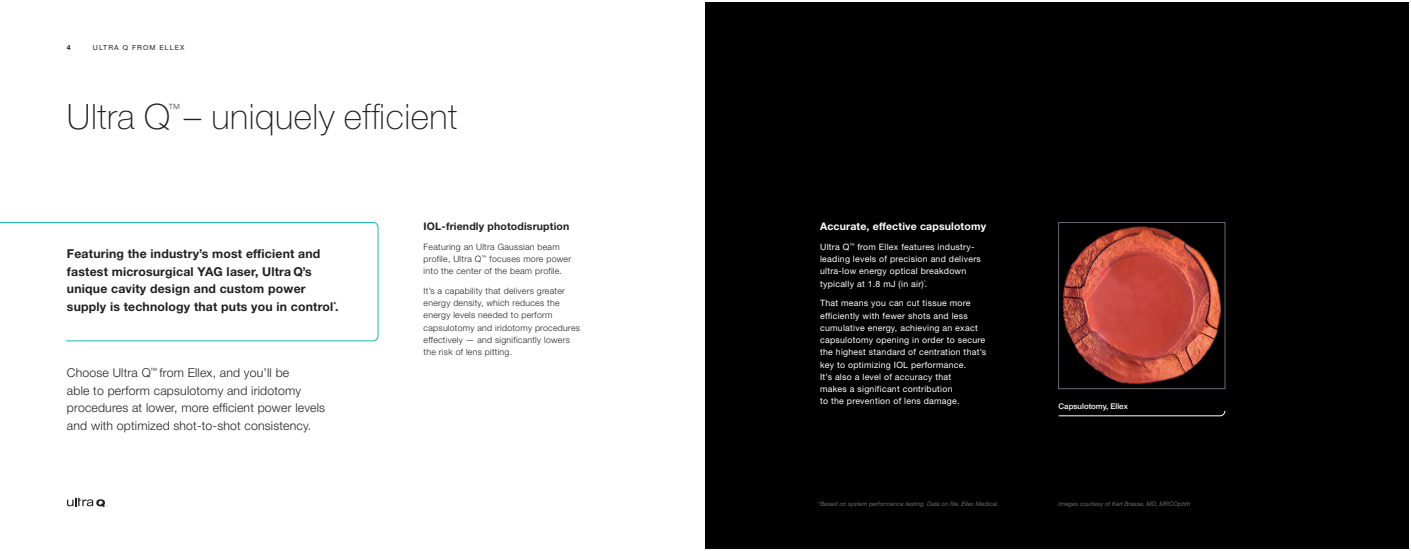
<style>
.page{position:relative;width:1411px;height:551px;background:#fff}
.page>*{position:absolute;margin:0;border:0;box-sizing:border-box;transform-origin:0 0}
.Heading_1{font:100 35px "Helvetica Neue LT Std";letter-spacing:.015em;color:#231f20}
.Heading_1-2{font:100 12.78px "Helvetica Neue LT Std";color:#231f20}
.Intro_Paragraph{font:300 12.25px/17.5px "Helvetica Neue LT Std";letter-spacing:.015em;color:#231f20}
.Intro_Paragraph-2{font:700 12.25px/17.5px "Helvetica Neue LT Std";letter-spacing:.015em;color:#231f20}
.Heading_3{font:700 10.5px "Helvetica Neue LT Std";letter-spacing:.015em;color:#fff}
.Heading_3-2{font:700 10.5px "Helvetica Neue LT Std";letter-spacing:.015em;color:#231f20}
.Body_Copy{font:8.75px/12.2px "Helvetica Neue LT Std";letter-spacing:.03em;color:#fff}
.Body_Copy-2{font:300 8.75px/12.2px "Helvetica Neue LT Std";letter-spacing:.03em;color:#231f20}
.t1{font:500 7.88px "Helvetica Neue LT Std";color:#fff}
.t2{font:7px "Helvetica Neue LT Std";letter-spacing:.15em;color:#231f20}
.t3{font:700 7px "Helvetica Neue LT Std";color:#231f20}
.t4{font:italic 6.12px "Helvetica Neue LT Std";color:#696b73}
</style>
<div class="page">
<svg style="left:67px;top:497px;width:41px;height:10px"></svg>
<svg style="left:0;top:222px;width:379px;height:119px"></svg>
<div style="left:705px;top:2px;width:703px;height:546px;background:#000"></div>
<img style="left:1062px;top:226px;width:160px;height:159px">
<div style="left:1058px;top:222px;width:167px;height:166px;border:1px solid #696b73"></div>
<svg style="left:1058px;top:410px;width:167px;height:6px"></svg>
<p class="t3" style="left:67px;top:43px;width:5px">4</p>
<p class="t2" style="left:93px;top:43px;width:93px">ULTRA Q FROM ELLEX</p>
<p class="Heading_1" style="left:67px;top:96px;width:392px">Ultra Q – uniquely efficient</p>
<p class="Heading_1-2" style="left:168px;top:101px;width:14px">™</p>
<p class="Intro_Paragraph-2" style="left:67px;top:245px;width:273px">Featuring the industry’s most efficient and fastest microsurgical YAG laser, Ultra Q’s unique cavity design and custom power supply is technology that puts you in control<sup>*</sup>.</p>
<p class="Intro_Paragraph" style="left:67px;top:363px;width:260px">Choose Ultra Q<sup>™</sup> from Ellex, and you’ll be<br>able to perform capsulotomy and iridotomy procedures at lower, more efficient power levels and with optimized shot-to-shot consistency.</p>
<p class="Heading_3-2" style="left:424px;top:219px;width:147px">IOL-friendly photodisruption</p>
<p class="Body_Copy-2" style="left:424px;top:240px;width:149px">Featuring an Ultra Gaussian beam profile, Ultra Q<sup>™</sup> focuses more power into the center of the beam profile.</p>
<p class="Body_Copy-2" style="left:424px;top:284px;width:158px">It’s a capability that delivers greater energy density, which reduces the energy levels needed to perform capsulotomy and iridotomy procedures effectively — and significantly lowers the risk of lens pitting.</p>
<p class="Heading_3" style="left:820px;top:220px;width:168px">Accurate, effective capsulotomy</p>
<p class="Body_Copy" style="left:820px;top:240px;width:162px">Ultra Q<sup>™</sup> from Ellex features industry&shy;leading levels of precision and delivers ultra-low energy optical breakdown typically at 1.8 mJ (in air)<sup>*</sup>.</p>
<p class="Body_Copy" style="left:820px;top:297px;width:168px">That means you can cut tissue more efficiently with fewer shots and less cumulative energy, achieving an exact capsulotomy opening in order to secure the highest standard of centration that’s key to optimizing IOL performance.<br>It’s also a level of accuracy that<br>makes a significant contribution<br>to the prevention of lens damage.</p>
<p class="t1" style="left:1058px;top:401px;width:71px">Capsulotomy, Ellex</p>
<p class="t4" style="left:818px;top:500px;width:182px">*Based on system performance testing. Data on file. Ellex Medical.</p>
<p class="t4" style="left:1058px;top:500px;width:133px">Images courtesy of Karl Brasse, MD, MRCOphth</p>
</div>
